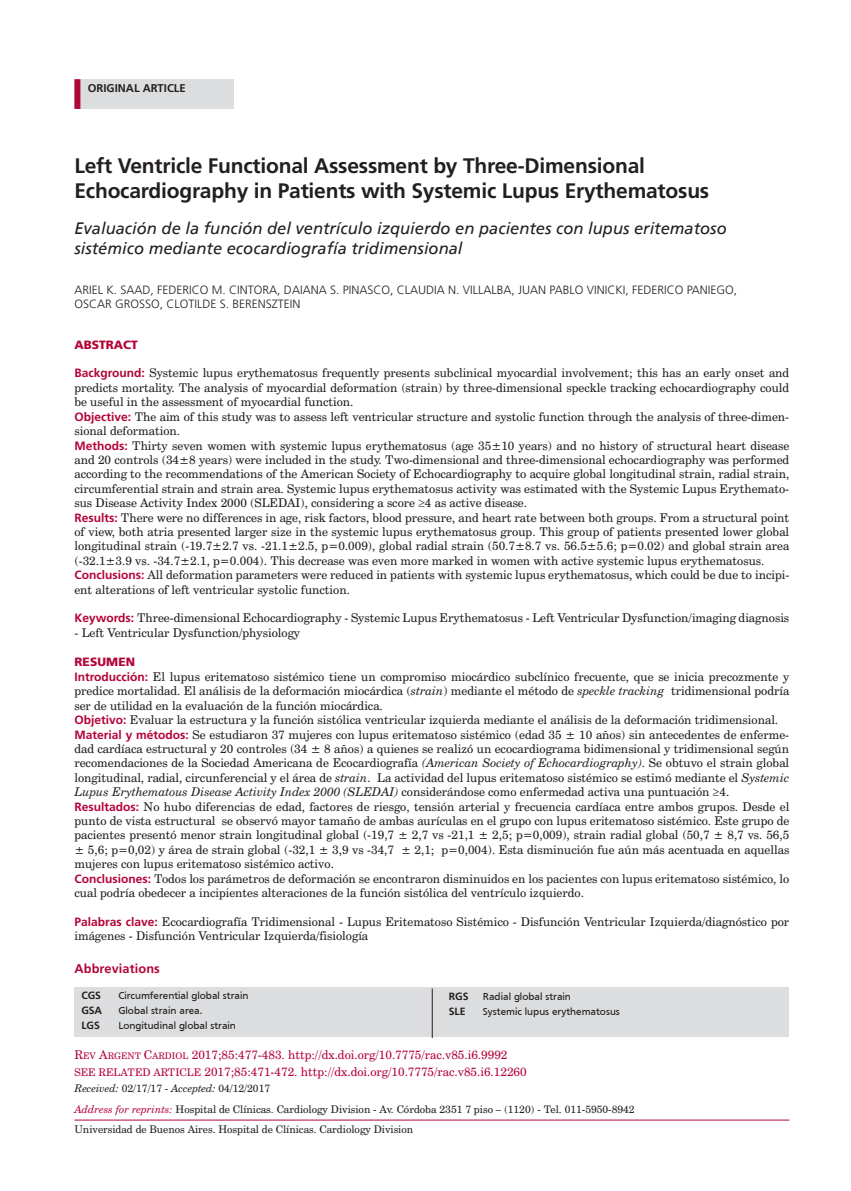
<style>
.page{position:relative;width:851px;height:1191px;background:#fff}
.page>*{position:absolute;margin:0;border:0;box-sizing:border-box;transform-origin:0 0}
.t1{font:700 21px/25.2px "Frutiger LT Std";letter-spacing:-.01em;color:#231f20}
.t2{font:italic 16.5px/19.8px "Frutiger";color:#231f20}
.t3{font:700 12.75px "Frutiger LT Std";letter-spacing:.01em;color:#b30437}
.t4{font:12px/14.4px "Century Schoolbook BT";color:#231f20}
.t5{font:12px/16.5px "Century Schoolbook BT";color:#b30437}
.t6{font:300 12px "Frutiger LT Std";color:#231f20}
.t7{font:12px "Frutiger Black B";color:#b30437}
.t8{font:700 11.25px "Frutiger LT Std";color:#231f20}
.t9{font:10.5px/21px "Century Schoolbook BT";color:#231f20}
.t10{font:10.5px "Frutiger";color:#231f20}
.t11{font:700 10.5px "Frutiger LT Std";letter-spacing:-.01em;color:#231f20}
.t12{font:9px "Century Schoolbook BT";color:#b30437}
.s1{font-family:"Frutiger LT Std";font-weight:700;color:#b30437}
.s2{font-style:italic}
.s3{font-style:inherit}
.s4{font-size:10.5px}
.s5{font-style:italic;color:#b30437}
.s6{font-size:12px}
</style>
<div class="page">
<div style="left:74px;top:79px;width:160px;height:30px;background:#dcdddf"></div>
<div style="left:74px;top:79px;width:6px;height:30px;background:#b30437"></div>
<hr style="left:74px;top:1119px;width:715px;height:1px;background:#b30437">
<div style="left:74px;top:987px;width:715px;height:49px;background:#dcdddf"></div>
<hr style="left:432px;top:988px;width:1px;height:50px;background:#231f20">
<p class="t8" style="left:88px;top:81px;width:99px">ORIGINAL ARTICLE</p>
<h1 class="t1" style="left:74px;top:153px;width:636px">Left Ventricle Functional Assessment by Three-Dimensional<br>Echocardiography in Patients with Systemic Lupus Erythematosus</h1>
<h2 class="t2" style="left:74px;top:218px;width:653px">Evaluación de la función del ventrículo izquierdo en pacientes con lupus eritematoso sistémico mediante ecocardiografía tridimensional</h2>
<p class="t6" style="left:74px;top:283px;width:7px">ARIE</p>
<p class="t6" style="left:98px;top:283px;width:147px">L K. SAAD, FEDERICO M . CINTORA</p>
<p class="t6" style="left:277px;top:283px;width:23px">, DAIANA</p>
<p class="t6" style="left:330px;top:283px;width:20px">S. PINA</p>
<p class="t6" style="left:367px;top:283px;width:327px">SCO, CLAUDIA N. VILLALBA, JUAN PABLO VINICKI, FEDERICO PANIEGO</p>
<p class="t6" style="left:733px;top:283px;width:5px">,</p>
<p class="t6" style="left:74px;top:297px;width:50px">OSCAR GRO</p>
<p class="t6" style="left:139px;top:297px;width:108px">SSO, CLOTILDE S. BEREN</p>
<p class="t6" style="left:266px;top:297px;width:19px">SZTEIN</p>
<p class="t7" style="left:74px;top:337px;width:65px">ABSTRACT</p>
<p class="t4" style="left:74px;top:366px;width:716px"><span class="s1">Background:</span> Systemic lupus erythematosus frequently presents subclinical myocardial involvement; this has an early onset and predicts mortality. The analysis of myocardial deformation (strain) by three-dimensional speckle tracking echocardiography could be useful in the assessment of myocardial function.<br><span class="s1">Objective:</span> The aim of this study was to assess left ventricular structure and systolic function through the analysis of three-dimen&shy;sional deformation.<br><span class="s1">Methods:</span> Thirty seven women with systemic lupus erythematosus (age 35±10 years) and no history of structural heart disease and 20 controls (34±8 years) were included in the study. Two-dimensional and three-dimensional echocardiography was performed according to the recommendations of the American Society of Echocardiography to acquire global longitudinal strain, radial strain, circumferential strain and strain area. Systemic lupus erythematosus activity was estimated with the Systemic Lupus Erythemato&shy;sus Disease Activity Index 2000 (SLEDAI), considering a score ≥4 as active disease.<br><span class="s1">Results:</span> There were no differences in age, risk factors, blood pressure, and heart rate between both groups. From a structural point of view, both atria presented larger size in the systemic lupus erythematosus group. This group of patients presented lower global longitudinal strain (-19.7±2.7 vs. -21.1±2.5, p=0.009), global radial strain (50.7±8.7 vs. 56.5±5.6; p=0.02) and global strain area (-32.1±3.9 vs. -34.7±2.1, p=0.004). This decrease was even more marked in women with active systemic lupus erythematosus.<br><span class="s1">Conclusions:</span> All deformation parameters were reduced in patients with systemic lupus erythematosus, which could be due to incipi&shy;ent alterations of left ventricular systolic function.</p>
<p class="t4" style="left:74px;top:611px;width:716px"><span class="s1">Keywords:</span> Three-dimensional Echocardiography - Systemic Lupus Erythematosus - Left Ventricular Dysfunction/imaging diagnosis</p>
<p class="t4" style="left:74px;top:625px;width:227px">- Left Ventricular Dysfunction/physiology</p>
<p class="t7" style="left:74px;top:655px;width:62px">RESUMEN</p>
<p class="t4" style="left:74px;top:669px;width:716px"><span class="s1">Introducción:</span> El lupus eritematoso sistémico tiene un compromiso miocárdico subclínico frecuente, que se inicia precozmente y predice mortalidad. El análisis de la deformación miocárdica (<span class="s2">strain</span>) mediante el método de <span class="s2">speckle tracking</span> tridimensional podría ser de utilidad en la evaluación de la función miocárdica.<br><span class="s1">Objetivo:</span> Evaluar la estructura y la función sistólica ventricular izquierda mediante el análisis de la deformación tridimensional.<br><span class="s1">Material y métodos:</span> Se estudiaron 37 mujeres con lupus eritematoso sistémico (edad 35 ± 10 años) sin antecedentes de enferme&shy;dad cardíaca estructural y 20 controles (34 ± 8 años) a quienes se realizó un ecocardiograma bidimensional y tridimensional según recomendaciones de la Sociedad Americana de Ecocardiografía <span class="s2">(American Society of Echocardiography)</span>. Se obtuvo el strain global longitudinal, radial, circunferencial y el área de <span class="s2">strain</span>. La actividad del lupus eritematoso sistémico se estimó mediante el <span class="s2">Systemic Lupus Erythematous Disease Activity Index 2000 (SLEDAI)</span> considerándose como enfermedad activa una puntuación ≥4.<br><span class="s1">Resultados:</span> No hubo diferencias de edad, factores de riesgo, tensión arterial y frecuencia cardíaca entre ambos grupos. Desde el punto de vista estructural se observó mayor tamaño de ambas aurículas en el grupo con lupus eritematoso sistémico. Este grupo de pacientes presentó menor strain longitudinal global (-19,7 ± 2,7 vs -21,1 ± 2,5; p=0,009), strain radial global (50,7 ± 8,7 vs. 56,5 ± 5,6; p=0,02) y área de strain global (-32,1 ± 3,9 vs -34,7 ± 2,1; p=0,004). Esta disminución fue aún más acentuada en aquellas mujeres con lupus eritematoso sistémico activo.<br><span class="s1">Conclusiones:</span> Todos los parámetros de deformación se encontraron disminuidos en los pacientes con lupus eritematoso sistémico, lo cual podría obedecer a incipientes alteraciones de la función sistólica del ventrículo izquierdo.</p>
<p class="t4" style="left:74px;top:914px;width:716px"><span class="s1">Palabras clave:</span> Ecocardiografía Tridimensional - Lupus Eritematoso Sistémico - Disfunción Ventricular Izquierda/diagnóstico por imágenes - Disfunción Ventricular Izquierda/fisiología</p>
<p class="t3" style="left:74px;top:960px;width:87px">Abbreviations</p>
<p class="t11" style="left:81px;top:988px;width:21px">CGS</p>
<p class="t10" style="left:118px;top:989px;width:132px">Circumferential global strain</p>
<p class="t11" style="left:81px;top:1003px;width:22px">GSA</p>
<p class="t10" style="left:118px;top:1004px;width:86px">Global strain area.</p>
<p class="t11" style="left:81px;top:1018px;width:20px">LGS</p>
<p class="t10" style="left:118px;top:1019px;width:119px">Longitudinal global strain</p>
<p class="t11" style="left:449px;top:990px;width:21px">RG S</p>
<p class="t10" style="left:483px;top:990px;width:89px">Radial global strain</p>
<p class="t11" style="left:449px;top:1005px;width:18px">SLE</p>
<p class="t10" style="left:483px;top:1005px;width:138px">Systemic lupus erythematosus</p>
<p class="t5" style="left:74px;top:1046px;width:453px;text-indent:117px"><span class="s3">2017;85:477-483.</span> http://dx.doi.org/10.7775/rac.v85.i6.9992<br><span class="s4">SEE RELATED ARTICLE</span> 2017;85:471-472. http://dx.doi.org/10.7775/rac.v85.i6.12260</p>
<p class="t9" style="left:74px;top:1078px;width:561px"><span class="s2">Received:</span> 02/17/17 - <span class="s2">Accepted:</span> 04/12/2017<br><span class="s5">Address for reprints:</span> Hospital de Clínicas. Cardiology Division - Av. Córdoba 2351 7 piso – (1120) - Tel. 011-5950-8942</p>
<p class="t12" style="left:74px;top:1050px;width:48px"><span class="s6">R</span>EV <span class="s6">A</span>RGENT</p>
<p class="t12" style="left:144px;top:1050px;width:28px"><span class="s6">C</span>ARDIOL</p>
<p class="t9" style="left:74px;top:1118px;width:340px">Universidad de Buenos Aires. Hospital de Clínicas. Cardiology Division</p>
</div>
